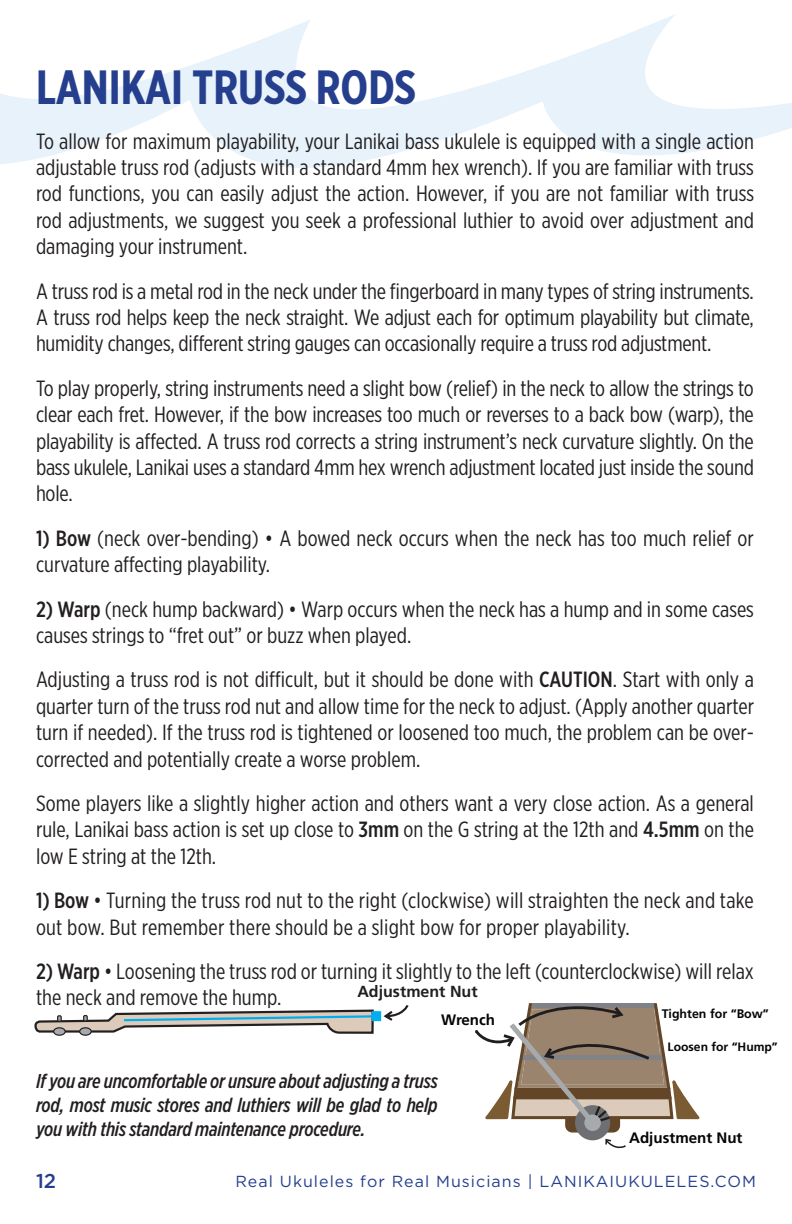
<style>
.page{position:relative;width:792px;height:1224px;background:#fff}
.page>*{position:absolute;margin:0;border:0;box-sizing:border-box;transform-origin:0 0}
.t1{font:700 48px "Gotham X Narrow";color:#253f8e}
.t2{font:22px/26.4px "Gotham X Narrow";color:#231f20;text-align:justify}
.t3{font:italic 500 20px/24px "Gotham X Narrow";letter-spacing:-.01em;color:#231f20;text-align:justify}
.t4{font:500 20px "Gotham";color:#253f8e}
.t5{font:16px "Gotham";letter-spacing:.065em;color:#253f8e}
.t6{font:700 16px "Frutiger LT Std";color:#231f20}
.t7{font:700 15.2px "Frutiger LT Std";color:#040503}
.t8{font:700 12.4px "Frutiger LT Std";color:#040503}
.t9{font:700 12.2px "Frutiger LT Std";color:#040503}
.s1{font-weight:500}
</style>
<div class="page">
<svg style="left:0;top:14px;width:792px;height:154px"></svg>
<div style="left:53px;top:1027px;width:13px;height:9px;border:1px solid #231f20;border-radius:50%"></div>
<div style="left:79px;top:1027px;width:13px;height:9px;border:1px solid #231f20;border-radius:50%"></div>
<svg style="left:34px;top:1009px;width:341px;height:26px"></svg>
<div style="left:372px;top:1011px;width:9px;height:10px;background:#00aeef;border:2px solid #00aeef"></div>
<svg style="left:383px;top:1005px;width:26px;height:16px"></svg>
<div style="left:575px;top:1105px;width:35px;height:35px;background:#6d6f72;border-radius:50%"></div>
<svg style="left:605px;top:1139px;width:21px;height:9px"></svg>
<svg style="left:475px;top:1003px;width:225px;height:130px"></svg>
<p class="t1" style="left:36px;top:58px;width:382px">LANIKAI TRUSS RODS</p>
<p class="t2" style="left:36px;top:127px;width:720px">To allow for maximum playability, your Lanikai bass ukulele is equipped with a single action adjustable truss rod (adjusts with a standard 4mm hex wrench). If you are familiar with truss rod functions, you can easily adjust the action. However, if you are not familiar with truss rod adjustments, we suggest you seek a professional luthier to avoid over adjustment and damaging your instrument.</p>
<p class="t2" style="left:36px;top:277px;width:719px">A truss rod is a metal rod in the neck under the fingerboard in many types of string instruments.<br>A truss rod helps keep the neck straight. We adjust each for optimum playability but climate, humidity changes, different string gauges can occasionally require a truss rod adjustment.</p>
<p class="t2" style="left:36px;top:375px;width:719px">To play properly, string instruments need a slight bow (relief) in the neck to allow the strings to clear each fret. However, if the bow increases too much or reverses to a back bow (warp), the playability is affected. A truss rod corrects a string instrument’s neck curvature slightly. On the bass ukulele, Lanikai uses a standard 4mm hex wrench adjustment located just inside the sound hole.</p>
<p class="t2" style="left:36px;top:525px;width:719px"><span class="s1">1) Bow</span> (neck over-bending) • A bowed neck occurs when the neck has too much relief or curvature affecting playability.</p>
<p class="t2" style="left:36px;top:595px;width:719px"><span class="s1">2) Warp</span> (neck hump backward) • Warp occurs when the neck has a hump and in some cases causes strings to “fret out” or buzz when played.</p>
<p class="t2" style="left:36px;top:666px;width:720px">Adjusting a truss rod is not difficult, but it should be done with <span class="s1">CAUTION</span>. Start with only a quarter turn of the truss rod nut and allow time for the neck to adjust. (Apply another quarter turn if needed). If the truss rod is tightened or loosened too much, the problem can be over&shy;corrected and potentially create a worse problem.</p>
<p class="t2" style="left:36px;top:790px;width:719px">Some players like a slightly higher action and others want a very close action. As a general rule, Lanikai bass action is set up close to <span class="s1">3mm</span> on the G string at the 12th and <span class="s1">4.5mm</span> on the low E string at the 12th.</p>
<p class="t2" style="left:36px;top:887px;width:719px"><span class="s1">1) Bow</span> • Turning the truss rod nut to the right (clockwise) will straighten the neck and take out bow. But remember there should be a slight bow for proper playability.</p>
<p class="t2" style="left:36px;top:958px;width:720px"><span class="s1">2) Warp</span> • Loosening the truss rod or turning it slightly to the left (counterclockwise) will relax the neck and remove the hump.</p>
<p class="t6" style="left:357px;top:982px;width:122px">Adjustment Nut</p>
<p class="t8" style="left:662px;top:1006px;width:109px">Tighten for “Bow”</p>
<p class="t9" style="left:668px;top:1039px;width:112px">Loosen for “Hump”</p>
<p class="t7" style="left:441px;top:1011px;width:56px">Wrench</p>
<p class="t3" style="left:36px;top:1068px;width:403px">If you are uncomfortable or unsure about adjusting a truss rod, most music stores and luthiers will be glad to help you with this standard maintenance procedure.</p>
<p class="t7" style="left:629px;top:1129px;width:115px">Adjustment Nut</p>
<p class="t4" style="left:36px;top:1168px;width:22px">12</p>
<p class="t5" style="left:236px;top:1171px;width:522px">Real Ukuleles for Real Musicians | LANIKAIUKULELES.COM</p>
</div>
